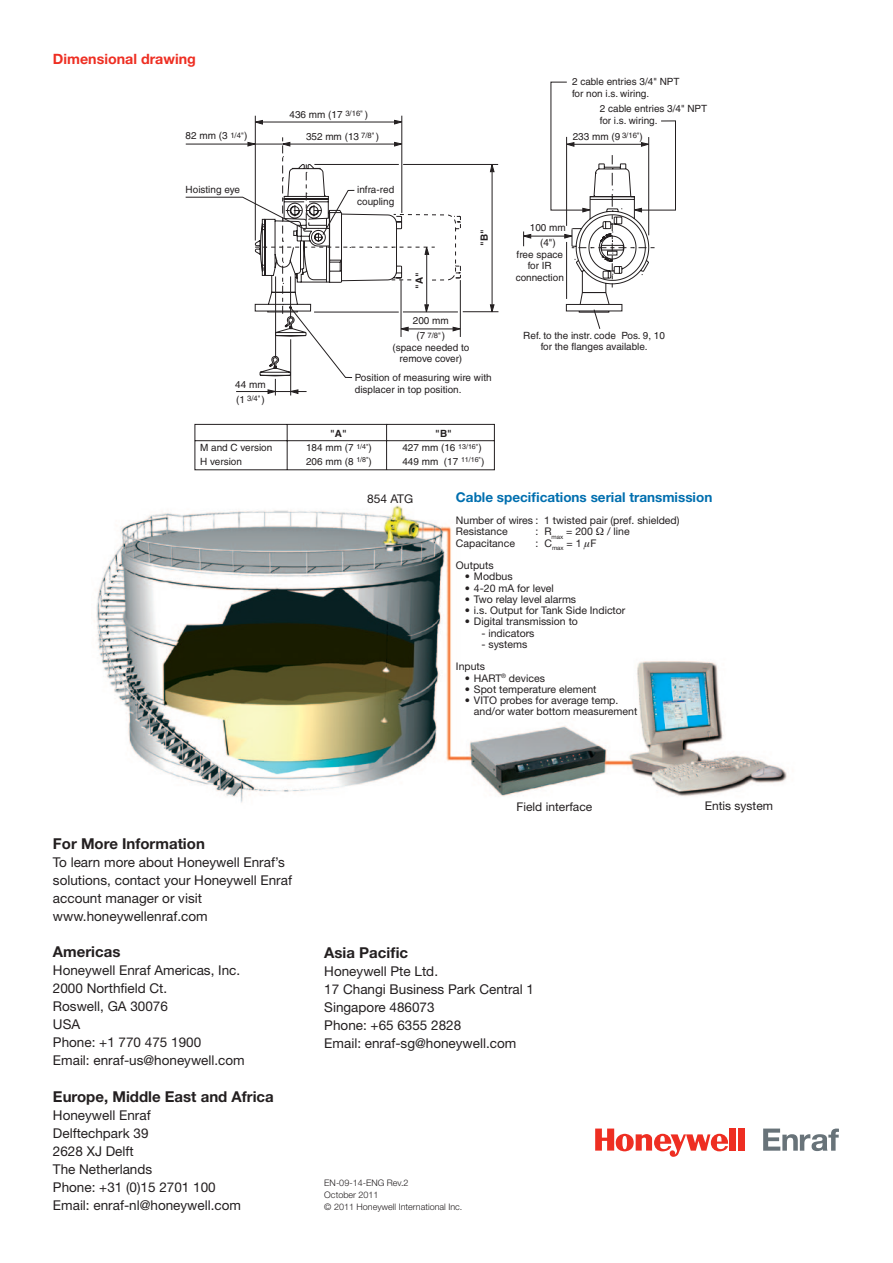
<style>
.page{position:relative;width:893px;height:1263px;background:#fff}
.page>*{position:absolute;margin:0;border:0;box-sizing:border-box;transform-origin:0 0}
.t1{font:700 15px "Helvetica Neue";color:#231f20}
.t2{font:700 14.25px "Helvetica Neue";color:#ee2e22}
.t3{font:13.5px/18px "Helvetica Neue";color:#231f20}
.t4{font:700 13.5px "Helvetica Neue";color:#006faf}
.t5{font:12px "Helvetica Neue";color:#231f20}
.t6{font:10.5px/11.2px "Helvetica Neue";color:#231f20}
.t7{font:9.9px/11.6px "Helvetica";color:#231f20}
.t8{font:700 9.9px "Helvetica";color:#231f20}
.t9{font:300 9px/12px "Helvetica Neue";color:#231f20}
.t10{font:7.65px "Helvetica";color:#231f20}
.t11{font:7.05px "Helvetica";color:#231f20}
.s1{font-size:9.9px}
</style>
<div class="page">
<img style="left:94px;top:505px;width:693px;height:298px">
<svg style="left:194px;top:338px;width:301px;height:132px"></svg>
<svg style="left:186px;top:81px;width:490px;height:257px"></svg>
<div style="left:729px;top:1128px;width:7px;height:22px;background:#ee2e22"></div>
<div style="left:738px;top:1128px;width:6px;height:22px;background:#ee2e22"></div>
<svg style="left:595px;top:1128px;width:133px;height:29px"></svg>
<svg style="left:763px;top:1128px;width:76px;height:23px"></svg>
<svg style="left:596px;top:528px;width:8px;height:7px"></svg>
<svg style="left:584px;top:542px;width:6px;height:7px"></svg>
<p class="t2" style="left:53px;top:50px;width:144px">Dimensional drawing</p>
<p class="t7" style="left:290px;top:108px;width:80px">436 mm (17 <sup>3/16"</sup> )</p>
<p class="t7" style="left:572px;top:76px;width:109px">2 cable entries 3/4" NPT for non i.s. wiring.</p>
<p class="t7" style="left:600px;top:103px;width:109px">2 cable entries 3/4" NPT for i.s. wiring.</p>
<p class="t7" style="left:186px;top:130px;width:44px">82 mm (3</p>
<p class="t7" style="left:244px;top:130px;width:5px">)</p>
<p class="t7" style="left:573px;top:130px;width:72px">233 mm (9 <sup>3/16"</sup>)</p>
<p class="t10" style="left:230px;top:131px;width:15px">1/4"</p>
<p class="t7" style="left:306px;top:130px;width:74px">352 mm (13 <sup>7/8"</sup>)</p>
<p class="t7" style="left:186px;top:184px;width:56px">Hoisting eye</p>
<p class="t7" style="left:235px;top:379px;width:32px">44 mm</p>
<p class="t10" style="left:236px;top:394px;width:30px"><span class="s1">(1</span> 3/4"<span class="s1">)</span></p>
<p class="t7" style="left:200px;top:441px;width:74px;line-height:13.8px">M and C version<br>H version</p>
<p class="t7" style="left:357px;top:184px;width:39px">infra-red coupling</p>
<p class="t8" style="left:413px;top:289px;width:18px;rotate:-90deg">"A"</p>
<p class="t8" style="left:478px;top:246px;width:18px;rotate:-90deg">"B"</p>
<p class="t7" style="left:413px;top:315px;width:37px">200 mm</p>
<p class="t10" style="left:428px;top:330px;width:15px">7/8"</p>
<p class="t7" style="left:416px;top:330px;width:10px">(7</p>
<p class="t7" style="left:442px;top:330px;width:5px">)</p>
<p class="t7" style="left:392px;top:341px;width:78px">(space needed to</p>
<p class="t7" style="left:399px;top:353px;width:64px">remove cover)</p>
<p class="t7" style="left:355px;top:372px;width:138px">Position of measuring wire with displacer in top position.</p>
<p class="t8" style="left:330px;top:427px;width:18px">"A"</p>
<p class="t8" style="left:435px;top:427px;width:18px">"B"</p>
<p class="t11" style="left:356px;top:442px;width:14px">1/4"</p>
<p class="t11" style="left:458px;top:442px;width:22px">13/16"</p>
<p class="t11" style="left:356px;top:456px;width:14px">1/8"</p>
<p class="t11" style="left:461px;top:456px;width:22px">11/16"</p>
<p class="t7" style="left:306px;top:442px;width:49px">184 mm (7</p>
<p class="t7" style="left:369px;top:442px;width:5px">)</p>
<p class="t7" style="left:402px;top:442px;width:55px">427 mm (16</p>
<p class="t7" style="left:478px;top:442px;width:5px">)</p>
<p class="t7" style="left:306px;top:456px;width:49px">206 mm (8</p>
<p class="t7" style="left:369px;top:456px;width:5px">)</p>
<p class="t7" style="left:402px;top:456px;width:57px">449 mm (17</p>
<p class="t7" style="left:481px;top:456px;width:5px">)</p>
<p class="t7" style="left:530px;top:222px;width:37px">100 mm</p>
<p class="t7" style="left:540px;top:237px;width:17px">(4")</p>
<p class="t7" style="left:516px;top:249px;width:50px;text-align:center">free space for IR connection</p>
<p class="t7" style="left:523px;top:330px;width:143px;text-align:center">Ref. to the instr. code Pos. 9, 10 for the flanges available.</p>
<p class="t5" style="left:367px;top:491px;width:48px">854 ATG</p>
<p class="t4" style="left:456px;top:488px;width:258px">Cable specifications serial transmission</p>
<p class="t6" style="left:456px;top:515px;width:225px">Number of wires : 1 twisted pair (pref. shielded)<br>Resistance</p>
<p class="t6" style="left:535px;top:526px;width:59px">: R<sub>max</sub> = 200</p>
<p class="t6" style="left:607px;top:526px;width:24px">/ line</p>
<p class="t6" style="left:456px;top:537px;width:61px">Capacitance</p>
<p class="t6" style="left:535px;top:537px;width:63px">: C<sub>max</sub> = 1 F</p>
<p class="t6" style="left:456px;top:560px;width:39px">Outputs</p>
<p class="t6" style="left:465px;top:571px;width:49px">• Modbus</p>
<p class="t6" style="left:465px;top:582px;width:90px">• 4-20 mA for level</p>
<p class="t6" style="left:465px;top:593px;width:113px">• Two relay level alarms</p>
<p class="t6" style="left:465px;top:605px;width:162px">• i.s. Output for Tank Side Indictor</p>
<p class="t6" style="left:465px;top:616px;width:115px">• Digital transmission to</p>
<p class="t6" style="left:481px;top:627px;width:55px">- indicators</p>
<p class="t6" style="left:456px;top:633px;width:73px;line-height:22.5px;text-indent:26px">- systems<br>Inputs</p>
<p class="t6" style="left:465px;top:672px;width:81px">• HART<sup>®</sup> devices</p>
<p class="t6" style="left:465px;top:683px;width:133px">• Spot temperature element</p>
<p class="t6" style="left:474px;top:695px;width:165px;text-indent:-9px">• VITO probes for average temp. and/or water bottom measurement</p>
<p class="t1" style="left:53px;top:835px;width:153px">For More Information</p>
<p class="t3" style="left:53px;top:853px;width:241px">To learn more about Honeywell Enraf’s solutions, contact your Honeywell Enraf account manager or visit www.honeywellenraf.com</p>
<p class="t1" style="left:53px;top:943px;width:69px">Americas</p>
<p class="t3" style="left:53px;top:961px;width:193px">Honeywell Enraf Americas, Inc.<br>2000 Northfield Ct.<br>Roswell, GA 30076<br>USA<br>Phone: +1 770 475 1900<br>Email: enraf-us@honeywell.com</p>
<p class="t1" style="left:53px;top:1087px;width:222px">Europe, Middle East and Africa</p>
<p class="t3" style="left:53px;top:1105px;width:190px">Honeywell Enraf<br>Delftechpark 39<br>2628 XJ Delft<br>The Netherlands<br>Phone: +31 (0)15 2701 100<br>Email: enraf-nl@honeywell.com</p>
<p class="t5" style="left:517px;top:799px;width:77px">Field interface</p>
<p class="t1" style="left:324px;top:944px;width:85px">Asia Pacific</p>
<p class="t3" style="left:324px;top:962px;width:211px">Honeywell Pte Ltd.<br>17 Changi Business Park Central 1<br>Singapore 486073<br>Phone: +65 6355 2828<br>Email: enraf-sg@honeywell.com</p>
<p class="t9" style="left:324px;top:1176px;width:140px">EN-09-14-ENG Rev.2<br>October 2011<br>© 2011 Honeywell International Inc.</p>
<p class="t5" style="left:705px;top:798px;width:70px">Entis system</p>
</div>
